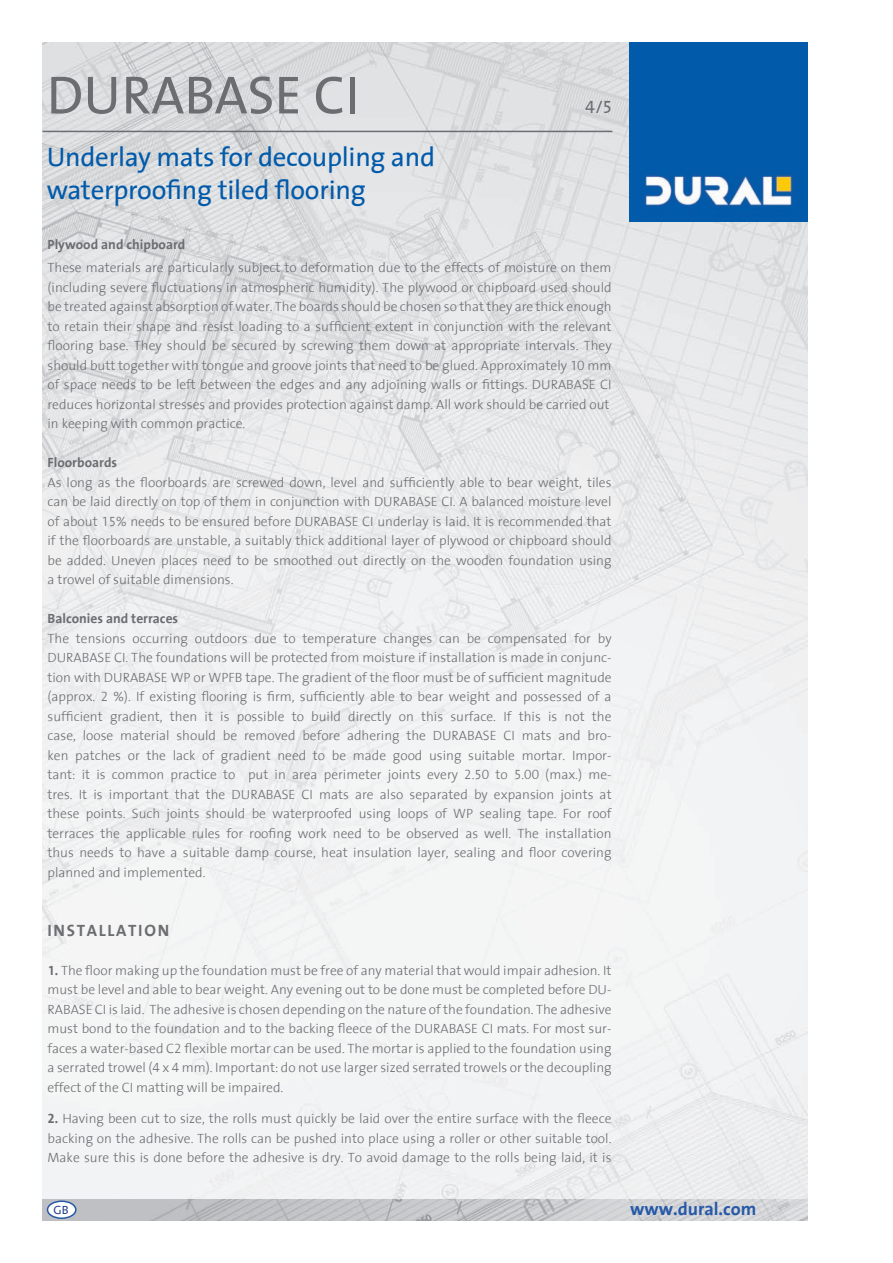
<style>
.page{position:relative;width:893px;height:1263px;background:#fff}
.page>*{position:absolute;margin:0;border:0;box-sizing:border-box;transform-origin:0 0}
.t1{font:54px "Dural The Sans";color:#6c6d70}
.t2{font:27px/32.4px "Dural The Sans";letter-spacing:-.01em;color:#015aaa}
.t3{font:700 18px "Dural The Sans";color:#2659a8}
.t4{font:18px "Dural The Sans";color:#6c6d70}
.t5{font:700 16.5px "Dural The Sans";letter-spacing:.1em;color:#6c6d70}
.t6{font:300 13.5px/19.5px "Dural The Sans";color:#6c6d70;text-align:justify}
.t7{font:700 13.5px "Dural The Sans";color:#6c6d70}
.t8{font:12px "Dural The Sans";color:#253f8e}
.s1{font-weight:700}
</style>
<div class="page">
<img style="left:43px;top:43px;width:765px;height:1156px">
<img style="left:43px;top:1199px;width:765px;height:21px">
<img style="left:629px;top:43px;width:179px;height:178px">
<div style="left:48px;top:1201px;width:28px;height:17px;background:#fff;border-radius:50%"></div>
<div style="left:47px;top:1200px;width:30px;height:19px;border:2px solid #2659a8;border-radius:50%"></div>
<hr style="left:43px;top:131px;width:569px;height:1px;background:#6c6d70">
<h1 class="t1" style="left:47px;top:50px;width:314px">DURABASE CI</h1>
<h2 class="t2" style="left:47px;top:140px;width:390px">Underlay mats for decoupling and waterproofing tiled flooring</h2>
<h3 class="t4" style="left:585px;top:92px;width:29px">4/5</h3>
<p class="t7" style="left:48px;top:233px;width:139px">Plywood and chipboard</p>
<p class="t6" style="left:48px;top:258px;width:566px;text-align:left">These materials are particularly subject to deformation due to the effects of moisture on them (including severe fluctuations in atmospheric humidity). The plywood or chipboard used should be treated against absorption of water. The boards should be chosen so that they are thick enough to retain their shape and resist loading to a sufficient extent in conjunction with the relevant flooring base. They should be secured by screwing them down at appropriate intervals. They should butt together with tongue and groove joints that need to be glued. Approximately 10 mm of space needs to be left between the edges and any adjoining walls or fittings. DURABASE CI reduces horizontal stresses and provides protection against damp. All work should be carried out in keeping with common practice.</p>
<p class="t7" style="left:48px;top:452px;width:71px">Floorboards</p>
<p class="t6" style="left:48px;top:472px;width:566px">As long as the floorboards are screwed down, level and sufficiently able to bear weight, tiles can be laid directly on top of them in conjunction with DURABASE CI. A balanced moisture level of about 15% needs to be ensured before DURABASE CI underlay is laid. It is recommended that if the floorboards are unstable, a suitably thick additional layer of plywood or chipboard should be added. Uneven places need to be smoothed out directly on the wooden foundation using a trowel of suitable dimensions.</p>
<p class="t7" style="left:48px;top:608px;width:132px">Balconies and terraces</p>
<p class="t6" style="left:48px;top:628px;width:566px">The tensions occurring outdoors due to temperature changes can be compensated for by DURABASE CI. The foundations will be protected from moisture if installation is made in conjunc&shy;tion with DURABASE WP or WPFB tape. The gradient of the floor must be of sufficient magnitude (approx. 2 %). If existing flooring is firm, sufficiently able to bear weight and possessed of a sufficient gradient, then it is possible to build directly on this surface. If this is not the case, loose material should be removed before adhering the DURABASE CI mats and bro&shy;ken patches or the lack of gradient need to be made good using suitable mortar. Impor&shy;tant: it is common practice to put in area perimeter joints every 2.50 to 5.00 (max.) me&shy;tres. It is important that the DURABASE CI mats are also separated by expansion joints at these points. Such joints should be waterproofed using loops of WP sealing tape. For roof terraces the applicable rules for roofing work need to be observed as well. The installation thus needs to have a suitable damp course, heat insulation layer, sealing and floor covering planned and implemented.</p>
<p class="t5" style="left:48px;top:916px;width:123px">INSTALLATION</p>
<p class="t6" style="left:48px;top:960px;width:566px"><span class="s1">1.</span> The floor making up the foundation must be free of any material that would impair adhesion. It must be level and able to bear weight. Any evening out to be done must be completed before DU-RABASE CI is laid. The adhesive is chosen depending on the nature of the foundation. The adhesive must bond to the foundation and to the backing fleece of the DURABASE CI mats. For most sur&shy;faces a water-based C2 flexible mortar can be used. The mortar is applied to the foundation using a serrated trowel (4 x 4 mm). Important: do not use larger sized serrated trowels or the decoupling effect of the CI matting will be impaired.</p>
<p class="t6" style="left:48px;top:1108px;width:565px"><span class="s1">2.</span> Having been cut to size, the rolls must quickly be laid over the entire surface with the fleece backing on the adhesive. The rolls can be pushed into place using a roller or other suitable tool.<br>Make sure this is done before the adhesive is dry. To avoid damage to the rolls being laid, it is</p>
<p class="t8" style="left:54px;top:1200px;width:17px">GB</p>
<h3 class="t3" style="left:630px;top:1194px;width:128px">www.dural.com</h3>
</div>
